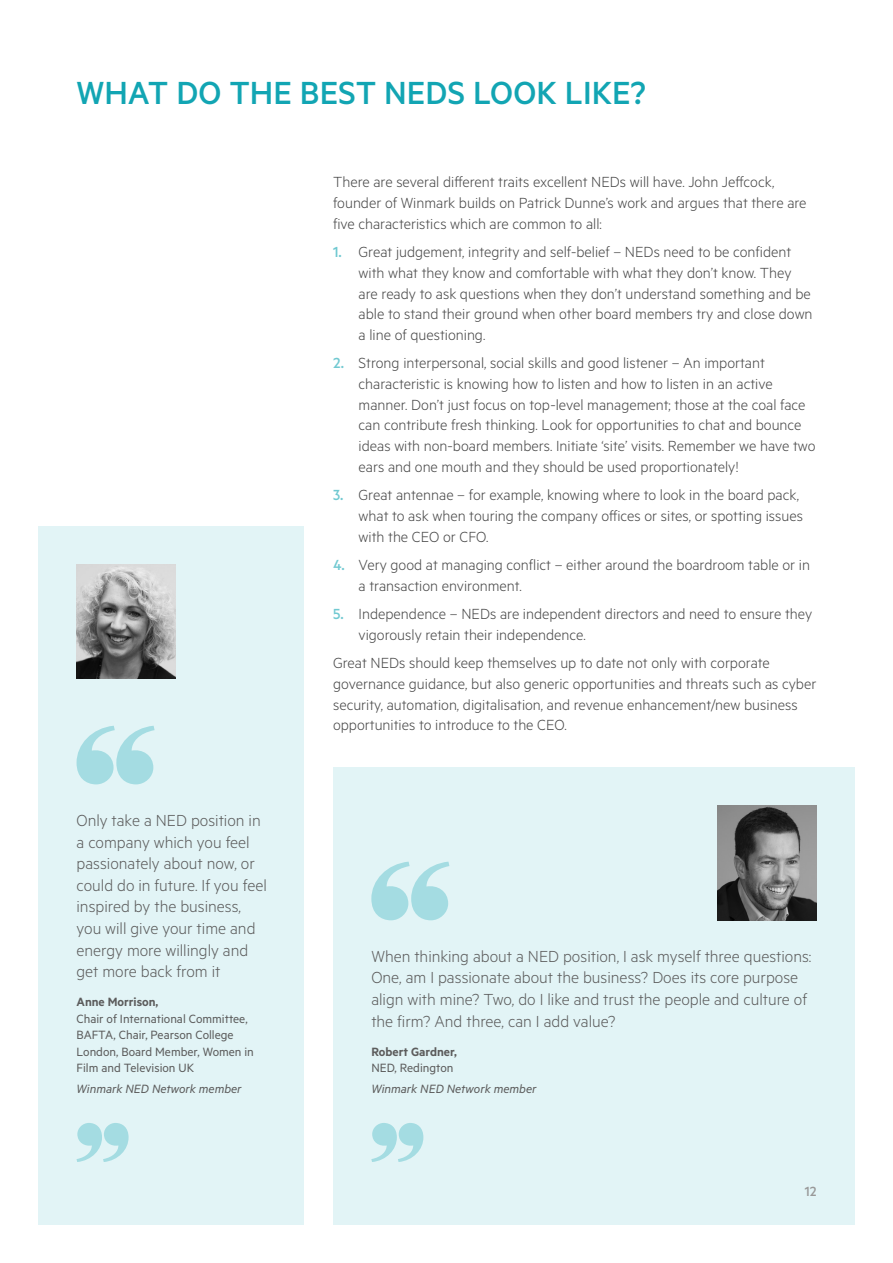
<style>
.page{position:relative;width:893px;height:1263px;background:#fff}
.page>*{position:absolute;margin:0;border:0;box-sizing:border-box;transform-origin:0 0}
.t1{font:500 36px "Metric";color:#12a5b3}
.t2{font:300 18px/21.6px "Metric";color:#5c5c5c}
.t3{font:300 16.5px/20.7px "Metric";color:#474747}
.t4{font:500 15px "Metric";color:#999}
.t5{font:13.5px/16.5px "Metric";color:#5c5c5c}
.t6{font:italic 13.5px "Metric";color:#5c5c5c}
.t7{font:600 13.5px "Metric";color:#5c5c5c}
.s1{font-weight:500;color:#71c9d1}
</style>
<div class="page">
<div style="left:38px;top:526px;width:265px;height:699px;background:#e2f4f6"></div>
<svg style="left:77px;top:726px;width:78px;height:58px"></svg>
<svg style="left:77px;top:1123px;width:52px;height:39px"></svg>
<img style="left:77px;top:564px;width:98px;height:115px">
<div style="left:333px;top:767px;width:522px;height:458px;background:#e2f4f6"></div>
<svg style="left:371px;top:862px;width:78px;height:58px"></svg>
<img style="left:718px;top:805px;width:98px;height:115px">
<svg style="left:371px;top:1123px;width:52px;height:39px"></svg>
<h1 class="t1" style="left:77px;top:72px;width:571px">WHAT DO THE BEST NEDS LOOK LIKE?</h1>
<p class="t2" style="left:77px;top:809px;width:192px">Only take a NED position in a company which you feel passionately about now, or could do in future. If you feel inspired by the business, you will give your time and energy more willingly and get more back from it</p>
<p class="t7" style="left:77px;top:994px;width:83px">Anne Morrison,</p>
<p class="t5" style="left:77px;top:1010px;width:179px">Chair of International Committee,<br>BAFTA, Chair, Pearson College<br>London, Board Member, Women in<br>Film and Television UK</p>
<p class="t6" style="left:77px;top:1081px;width:167px">Winmark NED Network member</p>
<p class="t3" style="left:333px;top:171px;width:475px">There are several different traits excellent NEDs will have. John Jeffcock, founder of Winmark builds on Patrick Dunne’s work and argues that there are five characteristics which are common to all:</p>
<p class="t3" style="left:359px;top:241px;width:455px;text-indent:-26px"><span class="s1">1.</span> Great judgement, integrity and self-belief – NEDs need to be confident with what they know and comfortable with what they don’t know. They are ready to ask questions when they don’t understand something and be able to stand their ground when other board members try and close down a line of questioning.</p>
<p class="t3" style="left:359px;top:352px;width:459px;text-indent:-26px"><span class="s1">2.</span> Strong interpersonal, social skills and good listener – An important characteristic is knowing how to listen and how to listen in an active manner. Don’t just focus on top-level management; those at the coal face can contribute fresh thinking. Look for opportunities to chat and bounce ideas with non-board members. Initiate ‘site’ visits. Remember we have two ears and one mouth and they should be used proportionately!</p>
<p class="t3" style="left:359px;top:484px;width:446px;text-indent:-26px"><span class="s1">3.</span> Great antennae – for example, knowing where to look in the board pack, what to ask when touring the company offices or sites, or spotting issues with the CEO or CFO.</p>
<p class="t3" style="left:359px;top:554px;width:453px;text-indent:-26px"><span class="s1">4.</span> Very good at managing conflict – either around the boardroom table or in a transaction environment.</p>
<p class="t3" style="left:359px;top:603px;width:455px;text-indent:-26px"><span class="s1">5.</span> Independence – NEDs are independent directors and need to ensure they vigorously retain their independence.</p>
<p class="t3" style="left:333px;top:652px;width:485px">Great NEDs should keep themselves up to date not only with corporate governance guidance, but also generic opportunities and threats such as cyber security, automation, digitalisation, and revenue enhancement/new business opportunities to introduce to the CEO.</p>
<p class="t2" style="left:371px;top:945px;width:442px">When thinking about a NED position, I ask myself three questions:<br>One, am I passionate about the business? Does its core purpose align with mine? Two, do I like and trust the people and culture of the firm? And three, can I add value?</p>
<p class="t7" style="left:371px;top:1044px;width:87px">Robert Gardner,</p>
<p class="t5" style="left:371px;top:1059px;width:84px">NED, Redington</p>
<p class="t6" style="left:371px;top:1081px;width:167px">Winmark NED Network member</p>
<p class="t4" style="left:805px;top:1183px;width:13px">12</p>
</div>
